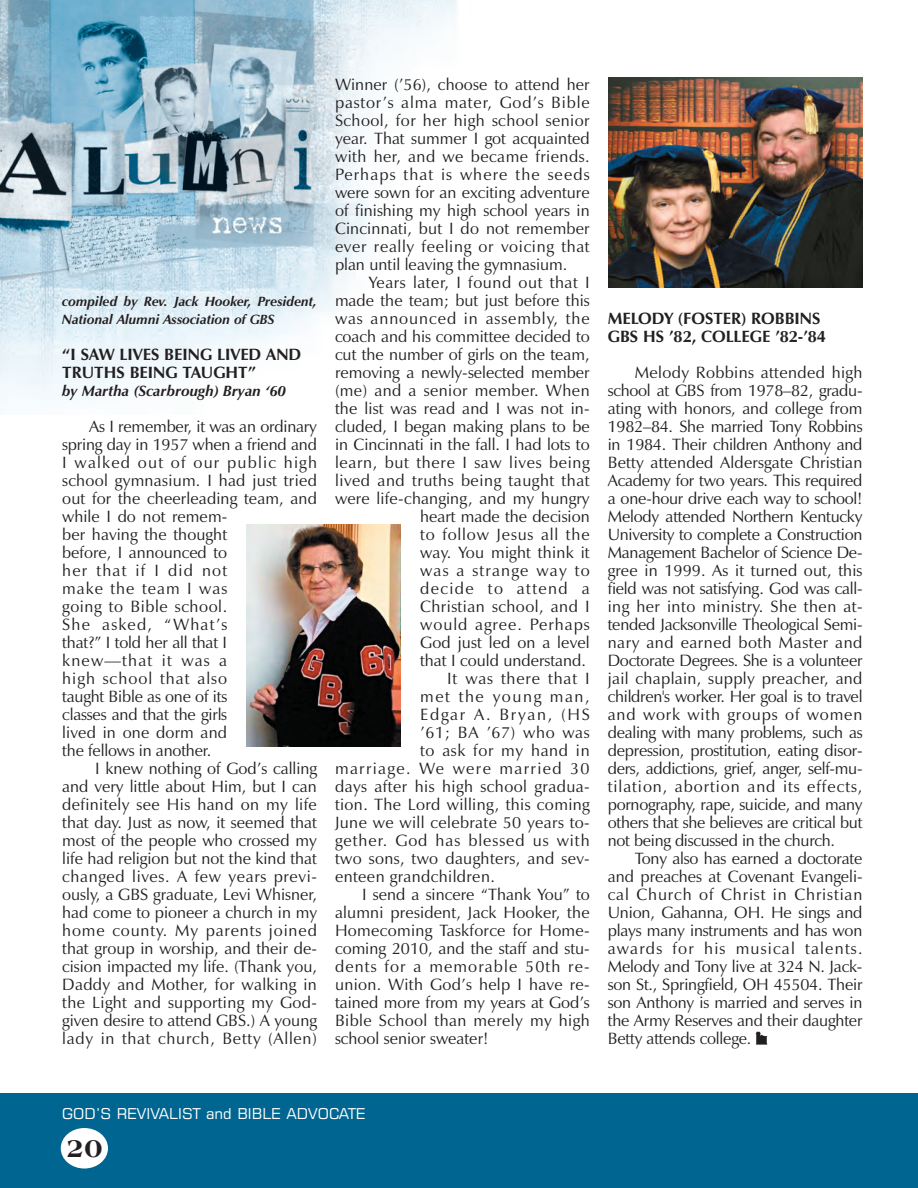
<style>
.page{position:relative;width:918px;height:1188px;background:#fff}
.page>*{position:absolute;margin:0;border:0;box-sizing:border-box;transform-origin:0 0}
.t1{font:800 27px "Americana BT";color:#231f20}
.t2{font:16.5px/18px "Zapf Humanist 601 BT";letter-spacing:.01em;color:#231f20;text-align:justify}
.t3{font:700 16.5px/18px "Zapf Humanist 601 BT";color:#231f20}
.t4{font:16.5px "Zapf Humanist 601 BT";letter-spacing:.04em;color:#231f20}
.t5{font:16.5px "Zapf Humanist 601 BT";letter-spacing:.03em;color:#231f20}
.t6{font:16.5px "Zapf Humanist 601 BT";letter-spacing:.055em;color:#231f20}
.t7{font:16.5px "Zapf Humanist 601 BT";letter-spacing:.05em;color:#231f20}
.t8{font:16.5px "Zapf Humanist 601 BT";letter-spacing:.065em;color:#231f20}
.t9{font:16.5px "Zapf Humanist 601 BT";letter-spacing:.08em;color:#231f20}
.t10{font:16.5px "Zapf Humanist 601 BT";letter-spacing:.06em;color:#231f20}
.t11{font:16.5px "Zapf Humanist 601 BT";letter-spacing:.075em;color:#231f20}
.t12{font:16.5px "Zapf Humanist 601 BT";letter-spacing:.105em;color:#231f20}
.t13{font:16.5px "Zapf Humanist 601 BT";letter-spacing:.085em;color:#231f20}
.t14{font:16.5px "Zapf Humanist 601 BT";letter-spacing:.095em;color:#231f20}
.t15{font:15px "Square 721 BT";color:#fff}
.t16{font:italic 700 15px "Zapf Humanist 601 BT";color:#231f20}
.t17{font:italic 700 13.5px/18px "Zapf Humanist 601 BT";color:#231f20}
</style>
<div class="page">
<div style="left:0;top:1094px;width:918px;height:94px;background:#006691"></div>
<div style="left:61px;top:1128px;width:47px;height:41px;background:#fff;border-radius:50%"></div>
<img style="left:0;top:0;width:457px;height:403px">
<img style="left:247px;top:524px;width:154px;height:223px">
<img style="left:609px;top:78px;width:253px;height:210px">
<svg style="left:756px;top:1032px;width:11px;height:12px"></svg>
<p class="t17" style="left:62px;top:294px;width:256px">compiled by Rev. Jack Hooker, President,<br>National Alumni Association of GBS</p>
<p class="t3" style="left:62px;top:347px;width:240px">“I SAW LIVES BEING LIVED AND<br>TRUTHS BEING TAUGHT”</p>
<p class="t16" style="left:62px;top:385px;width:225px">by Martha (Scarbrough) Bryan ‘60</p>
<p class="t2" style="left:62px;top:419px;width:256px;text-align:left;text-indent:27px">As I remember, it was an ordinary spring day in 1957 when a friend and<br>I walked out of our public high school gymnasium. I had just tried out for the cheerleading team, and while I do not remem-<br>ber having the thought<br>before, I announced to<br>her that if I did not<br>make the team I was<br>going to Bible school.<br>She asked, “What’s<br>that?” I told her all that I knew—that it was a<br>high school that also<br>taught Bible as one of its<br>classes and that the girls<br>lived in one dorm and<br>the fellows in another.</p>
<p class="t2" style="left:62px;top:761px;width:256px;text-indent:33px">I knew nothing of God’s calling and very little about Him, but I can definitely see His hand on my life that day. Just as now, it seemed that most of the people who crossed my life had religion but not the kind that changed lives. A few years previ&shy;ously, a GBS graduate, Levi Whisner, had come to pioneer a church in my home county. My parents joined that group in worship, and their de&shy;cision impacted my life. (Thank you, Daddy and Mother, for walking in the Light and supporting my God&shy;given desire to attend GBS.) A young lady in that church, Betty (Allen)</p>
<p class="t2" style="left:335px;top:77px;width:256px">Winner (’56), choose to attend her pastor’s alma mater, God’s Bible School, for her high school senior year. That summer I got acquainted with her, and we became friends.<br>Perhaps that is where the seeds were sown for an exciting adventure of finishing my high school years in Cincinnati, but I do not remember ever really feeling or voicing that plan until leaving the gymnasium.</p>
<p class="t5" style="left:369px;top:276px;width:222px">Years later, I found out that I</p>
<p class="t2" style="left:335px;top:293px;width:256px">made the team; but just before this</p>
<p class="t6" style="left:335px;top:312px;width:256px">was announced in assembly, the</p>
<p class="t2" style="left:335px;top:329px;width:256px">coach and his committee decided to</p>
<p class="t2" style="left:335px;top:347px;width:256px">cut the number of girls on the team,</p>
<p class="t2" style="left:335px;top:365px;width:256px">removing a newly-selected member</p>
<p class="t2" style="left:335px;top:383px;width:256px">(me) and a senior member. When</p>
<p class="t2" style="left:335px;top:401px;width:256px">the list was read and I was not in-</p>
<p class="t2" style="left:335px;top:419px;width:256px">cluded, I began making plans to be</p>
<p class="t2" style="left:335px;top:437px;width:256px">in Cincinnati in the fall. I had lots to</p>
<p class="t4" style="left:335px;top:456px;width:256px">learn, but there I saw lives being</p>
<p class="t5" style="left:335px;top:474px;width:256px">lived and truths being taught that</p>
<p class="t2" style="left:335px;top:491px;width:256px">were life-changing, and my hungry</p>
<p class="t2" style="left:420px;top:509px;width:171px">heart made the decision</p>
<p class="t7" style="left:420px;top:528px;width:171px">to follow Jesus all the</p>
<p class="t2" style="left:420px;top:545px;width:171px">way. You might think it</p>
<p class="t11" style="left:420px;top:564px;width:171px">was a strange way to</p>
<p class="t13" style="left:420px;top:582px;width:171px">decide to attend a</p>
<p class="t2" style="left:420px;top:599px;width:171px">Christian school, and I</p>
<p class="t10" style="left:420px;top:618px;width:171px">would agree. Perhaps</p>
<p class="t2" style="left:420px;top:635px;width:171px">God just led on a level</p>
<p class="t2" style="left:420px;top:653px;width:167px">that I could understand.</p>
<p class="t7" style="left:447px;top:672px;width:144px">It was there that I</p>
<p class="t14" style="left:420px;top:690px;width:171px">met the young man,</p>
<p class="t12" style="left:420px;top:708px;width:171px">Edgar A. Bryan, (HS</p>
<p class="t4" style="left:420px;top:726px;width:171px">’61; BA ’67) who was</p>
<p class="t4" style="left:420px;top:744px;width:171px">to ask for my hand in</p>
<p class="t9" style="left:335px;top:762px;width:256px">marriage. We were married 30</p>
<p class="t2" style="left:335px;top:779px;width:256px">days after his high school gradua-</p>
<p class="t2" style="left:335px;top:797px;width:256px">tion. The Lord willing, this coming</p>
<p class="t2" style="left:335px;top:815px;width:256px">June we will celebrate 50 years to-</p>
<p class="t6" style="left:335px;top:834px;width:256px">gether. God has blessed us with</p>
<p class="t2" style="left:335px;top:851px;width:256px">two sons, two daughters, and sev-</p>
<p class="t2" style="left:335px;top:869px;width:161px">enteen grandchildren.</p>
<p class="t2" style="left:362px;top:887px;width:229px">I send a sincere “Thank You” to</p>
<p class="t2" style="left:335px;top:905px;width:256px">alumni president, Jack Hooker, the</p>
<p class="t2" style="left:335px;top:923px;width:256px">Homecoming Taskforce for Home-</p>
<p class="t2" style="left:335px;top:941px;width:256px">coming 2010, and the staff and stu-</p>
<p class="t8" style="left:335px;top:960px;width:256px">dents for a memorable 50th re-</p>
<p class="t2" style="left:335px;top:977px;width:256px">union. With God’s help I have re-</p>
<p class="t2" style="left:335px;top:995px;width:256px">tained more from my years at God’s</p>
<p class="t2" style="left:335px;top:1013px;width:256px">Bible School than merely my high</p>
<p class="t2" style="left:335px;top:1031px;width:155px">school senior sweater!</p>
<p class="t3" style="left:608px;top:311px;width:220px">MELODY (FOSTER) ROBBINS<br>GBS HS ’82, COLLEGE ’82-’84</p>
<p class="t2" style="left:608px;top:365px;width:256px;text-indent:27px">Melody Robbins attended high school at GBS from 1978–82, gradu&shy;ating with honors, and college from 1982–84. She married Tony Robbins in 1984. Their children Anthony and Betty attended Aldersgate Christian Academy for two years. This required a one-hour drive each way to school!<br>Melody attended Northern Kentucky University to complete a Construction Management Bachelor of Science De&shy;gree in 1999. As it turned out, this field was not satisfying. God was call&shy;ing her into ministry. She then at&shy;tended Jacksonville Theological Semi&shy;nary and earned both Master and Doctorate Degrees. She is a volunteer jail chaplain, supply preacher, and children's worker. Her goal is to travel and work with groups of women dealing with many problems, such as depression, prostitution, eating disor&shy;ders, addictions, grief, anger, self-mu&shy;tilation, abortion and its effects, pornography, rape, suicide, and many others that she believes are critical but not being discussed in the church.</p>
<p class="t2" style="left:608px;top:851px;width:256px;text-indent:27px">Tony also has earned a doctorate and preaches at Covenant Evangeli&shy;cal Church of Christ in Christian Union, Gahanna, OH. He sings and plays many instruments and has won awards for his musical talents.<br>Melody and Tony live at 324 N. Jack&shy;son St., Springfield, OH 45504. Their son Anthony is married and serves in the Army Reserves and their daughter Betty attends college.</p>
<p class="t15" style="left:62px;top:1108px;width:305px">GOD’S REVIVALIST and BIBLE ADVOCATE</p>
<h1 class="t1" style="left:66px;top:1137px;width:37px">20</h1>
</div>
